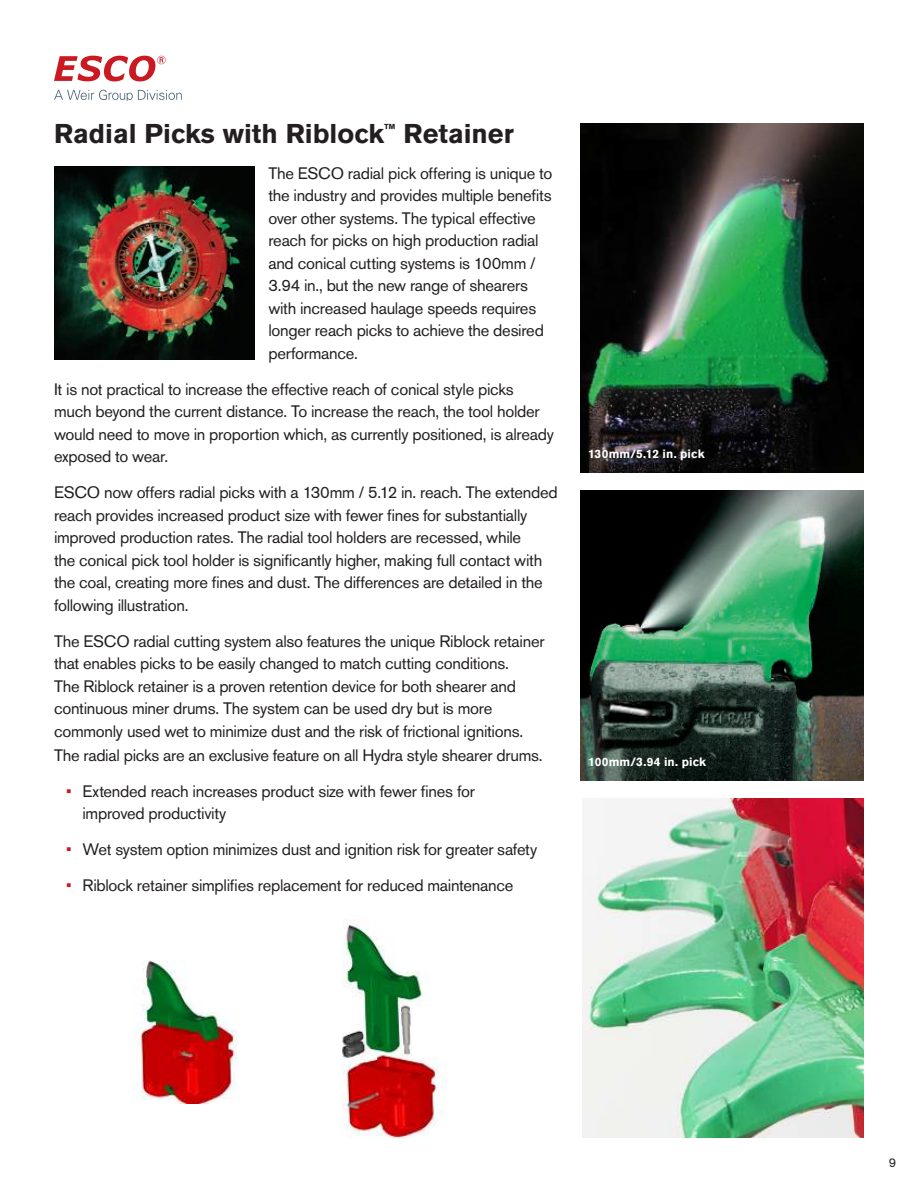
<style>
.page{position:relative;width:918px;height:1188px;background:#fff}
.page>*{position:absolute;margin:0;border:0;box-sizing:border-box;transform-origin:0 0}
.t1{font:700 27px "Akzidenz Grotesk Std";color:#231f20}
.t2{font:16.5px/22.5px "Akzidenz Grotesk Std";letter-spacing:-.015em;color:#231f20}
.t3{font:12.75px "Akzidenz Grotesk Std";color:#231f20}
.t4{font:700 12px "Akzidenz Grotesk Std";letter-spacing:.01em;color:#fff}
.s1{color:#ca1921}
</style>
<div class="page">
<img style="left:133px;top:961px;width:105px;height:143px">
<img style="left:342px;top:919px;width:105px;height:219px">
<img style="left:580px;top:123px;width:284px;height:350px">
<img style="left:580px;top:491px;width:284px;height:289px">
<img style="left:583px;top:798px;width:281px;height:339px">
<img style="left:54px;top:166px;width:201px;height:193px">
<svg style="left:54px;top:56px;width:112px;height:25px"></svg>
<svg style="left:54px;top:90px;width:128px;height:11px"></svg>
<h1 class="t1" style="left:54px;top:124px;width:461px">Radial Picks with Riblock<sup>™</sup> Retainer</h1>
<p class="t2" style="left:268px;top:163px;width:286px">The ESCO radial pick offering is unique to the industry and provides multiple benefits over other systems. The typical effective reach for picks on high production radial and conical cutting systems is 100mm / 3.94 in., but the new range of shearers with increased haulage speeds requires longer reach picks to achieve the desired performance.</p>
<p class="t2" style="left:54px;top:379px;width:501px">It is not practical to increase the effective reach of conical style picks much beyond the current distance. To increase the reach, the tool holder would need to move in proportion which, as currently positioned, is already exposed to wear.</p>
<p class="t2" style="left:54px;top:482px;width:505px">ESCO now offers radial picks with a 130mm / 5.12 in. reach. The extended reach provides increased product size with fewer fines for substantially improved production rates. The radial tool holders are recessed, while<br>the conical pick tool holder is significantly higher, making full contact with the coal, creating more fines and dust. The differences are detailed in the following illustration.</p>
<p class="t2" style="left:54px;top:631px;width:492px">The ESCO radial cutting system also features the unique Riblock retainer that enables picks to be easily changed to match cutting conditions.<br>The Riblock retainer is a proven retention device for both shearer and continuous miner drums. The system can be used dry but is more commonly used wet to minimize dust and the risk of frictional ignitions.</p>
<p class="t2" style="left:54px;top:745px;width:490px">The radial picks are an exclusive feature on all Hydra style shearer drums.</p>
<p class="t2" style="left:83px;top:781px;width:394px;text-indent:-17px"><span class="s1">•</span> Extended reach increases product size with fewer fines for improved productivity</p>
<p class="t2" style="left:66px;top:839px;width:473px"><span class="s1">•</span> Wet system option minimizes dust and ignition risk for greater safety</p>
<p class="t2" style="left:66px;top:875px;width:449px"><span class="s1">•</span> Riblock retainer simplifies replacement for reduced maintenance</p>
<p class="t4" style="left:588px;top:449px;width:118px">130mm/5.12 in. pick</p>
<p class="t4" style="left:588px;top:757px;width:120px">100mm/3.94 in. pick</p>
<p class="t3" style="left:889px;top:1157px;width:9px">9</p>
</div>
